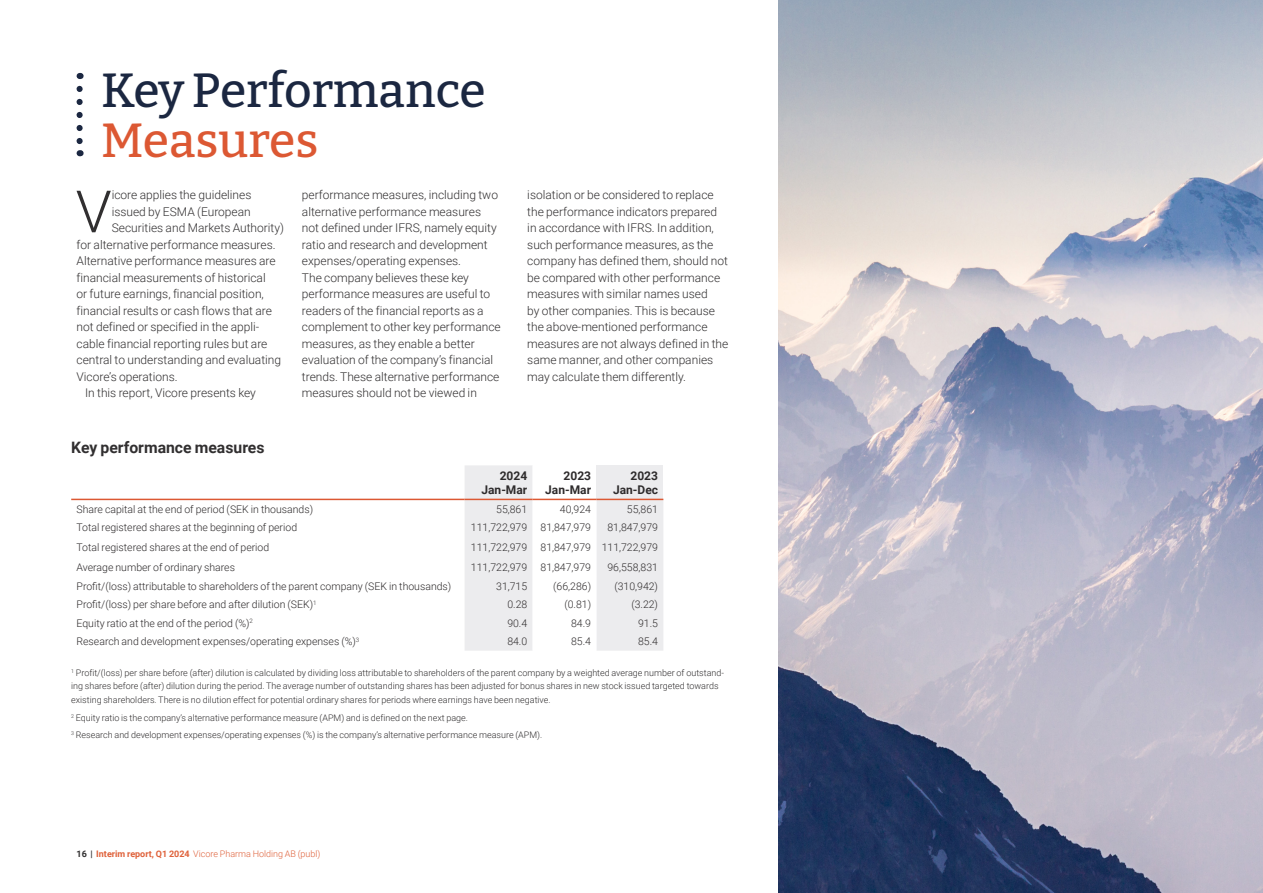
<style>
.page{position:relative;width:1263px;height:893px;background:#fff}
.page>*{position:absolute;margin:0;border:0;box-sizing:border-box;transform-origin:0 0}
.Vicore_-_brödtext__intro{font:300 58.35px "Roboto";color:#312f30}
.Vicore_-_Rubrik_1{font:500 48px/49.5px "Bitter";color:#1b2741}
.Vixtore_-_mellis{font:700 15.75px "Roboto";color:#312f30}
.Vicore_-_brödtext{font:300 12px/16.5px "Roboto";color:#312f30}
.Vicore_-_brödtext__intro-2{font:300 12px "Roboto";color:#312f30}
.Tabell_H1_höger{font:700 12px/14.4px "Roboto";color:#2e2b2c;text-align:right}
.Tabell_bröd{font:300 10.5px "Roboto";color:#2e2b2c}
.Tabell_-_bröd_höger{font:300 10.5px "Roboto";color:#2e2b2c}
.Vicore_-_fotnötter{font:300 9px/13.5px "Roboto";color:#312f30}
.t1{font:300 9px "Roboto";color:#df613a}
.s1{color:#dc5833}
.s2{font-weight:700;color:#312f30}
.s3{font-weight:700}
</style>
<div class="page">
<svg style="left:77px;top:89px;width:6px;height:67px"></svg>
<svg style="left:465px;top:465px;width:198px;height:186px"></svg>
<div style="left:596px;top:465px;width:67px;height:34px;background:#ececee"></div>
<hr style="left:596px;top:499px;width:67px;height:1px;background:#dc5833">
<hr style="left:71px;top:499px;width:394px;height:1px;background:#dc5833">
<hr style="left:465px;top:499px;width:68px;height:1px;background:#dc5833">
<hr style="left:533px;top:499px;width:63px;height:1px;background:#dc5833">
<img style="left:779px;top:0;width:484px;height:893px">
<p class="Vicore_-_Rubrik_1" style="left:101px;top:65px;width:386px">Key Performance<br><span class="s1">Measures</span></p>
<p class="Vicore_-_brödtext__intro" style="left:76px;top:171px;width:38px">V</p>
<p class="Vicore_-_brödtext__intro-2" style="left:112px;top:187px;width:141px">icore applies the guidelines</p>
<p class="Vicore_-_brödtext" style="left:302px;top:186px;width:200px">performance measures, including two alternative performance measures not defined under IFRS, namely equity ratio and research and development expenses/operating expenses.<br>The company believes these key performance measures are useful to readers of the financial reports as a complement to other key performance measures, as they enable a better evaluation of the company’s financial trends. These alternative performance measures should not be viewed in</p>
<p class="Vicore_-_brödtext" style="left:527px;top:186px;width:203px">isolation or be considered to replace the performance indicators prepared in accordance with IFRS. In addition, such performance measures, as the company has defined them, should not be compared with other performance measures with similar names used<br>by other companies. This is because the above-mentioned performance measures are not always defined in the same manner, and other companies may calculate them differently.</p>
<p class="Vicore_-_brödtext__intro-2" style="left:112px;top:203px;width:141px">issued by ESMA (European</p>
<p class="Vicore_-_brödtext__intro-2" style="left:112px;top:220px;width:174px">Securities and Markets Authority)</p>
<p class="Vicore_-_brödtext__intro-2" style="left:77px;top:236px;width:201px">for alternative performance measures.</p>
<p class="Vicore_-_brödtext__intro-2" style="left:77px;top:253px;width:201px">Alternative performance measures are</p>
<p class="Vicore_-_brödtext__intro-2" style="left:77px;top:269px;width:191px">financial measurements of historical</p>
<p class="Vicore_-_brödtext__intro-2" style="left:77px;top:286px;width:189px">or future earnings, financial position,</p>
<p class="Vicore_-_brödtext__intro-2" style="left:77px;top:302px;width:197px">financial results or cash flows that are</p>
<p class="Vicore_-_brödtext__intro-2" style="left:77px;top:319px;width:184px">not defined or specified in the appli-</p>
<p class="Vicore_-_brödtext__intro-2" style="left:77px;top:335px;width:192px">cable financial reporting rules but are</p>
<p class="Vicore_-_brödtext__intro-2" style="left:77px;top:352px;width:206px">central to understanding and evaluating</p>
<p class="Vicore_-_brödtext__intro-2" style="left:77px;top:368px;width:103px">Vicore’s operations.</p>
<p class="Vicore_-_brödtext" style="left:85px;top:384px;width:172px">In this report, Vicore presents key</p>
<p class="Vixtore_-_mellis" style="left:71px;top:436px;width:195px">Key performance measures</p>
<p class="Tabell_H1_höger" style="left:481px;top:468px;width:47px">2024<br>Jan-Mar</p>
<p class="Tabell_H1_höger" style="left:545px;top:468px;width:47px">2023<br>Jan-Mar</p>
<p class="Tabell_H1_höger" style="left:613px;top:468px;width:47px">2023<br>Jan-Dec</p>
<p class="Tabell_bröd" style="left:77px;top:501px;width:238px">Share capital at the end of period (SEK in thousands)</p>
<p class="Tabell_-_bröd_höger" style="left:496px;top:501px;width:33px">55,861</p>
<p class="Tabell_-_bröd_höger" style="left:560px;top:501px;width:33px">40,924</p>
<p class="Tabell_-_bröd_höger" style="left:627px;top:501px;width:33px">55,861</p>
<p class="Tabell_bröd" style="left:77px;top:520px;width:222px">Total registered shares at the beginning of period</p>
<p class="Tabell_-_bröd_höger" style="left:471px;top:520px;width:58px">111,722,979</p>
<p class="Tabell_-_bröd_höger" style="left:540px;top:520px;width:52px">81,847,979</p>
<p class="Tabell_-_bröd_höger" style="left:607px;top:520px;width:52px">81,847,979</p>
<p class="Tabell_bröd" style="left:77px;top:540px;width:194px">Total registered shares at the end of period</p>
<p class="Tabell_-_bröd_höger" style="left:471px;top:540px;width:58px">111,722,979</p>
<p class="Tabell_-_bröd_höger" style="left:540px;top:540px;width:52px">81,847,979</p>
<p class="Tabell_-_bröd_höger" style="left:602px;top:540px;width:58px">111,722,979</p>
<p class="Tabell_bröd" style="left:77px;top:560px;width:160px">Average number of ordinary shares</p>
<p class="Tabell_-_bröd_höger" style="left:471px;top:560px;width:58px">111,722,979</p>
<p class="Tabell_-_bröd_höger" style="left:540px;top:560px;width:52px">81,847,979</p>
<p class="Tabell_-_bröd_höger" style="left:607px;top:560px;width:52px">96,558,831</p>
<p class="Tabell_bröd" style="left:77px;top:579px;width:376px">Profit/(loss) attributable to shareholders of the parent company (SEK in thousands)</p>
<p class="Tabell_-_bröd_höger" style="left:496px;top:579px;width:33px">31,715</p>
<p class="Tabell_-_bröd_höger" style="left:553px;top:579px;width:39px">(66,286)</p>
<p class="Tabell_-_bröd_höger" style="left:614px;top:579px;width:45px">(310,942)</p>
<p class="Tabell_bröd" style="left:77px;top:597px;width:242px">Profit/(loss) per share before and after dilution (SEK)<sup>1</sup></p>
<p class="Tabell_-_bröd_höger" style="left:507px;top:597px;width:21px">0.28</p>
<p class="Tabell_-_bröd_höger" style="left:564px;top:597px;width:28px">(0.81)</p>
<p class="Tabell_-_bröd_höger" style="left:631px;top:597px;width:28px">(3.22)</p>
<p class="Tabell_bröd" style="left:77px;top:616px;width:178px">Equity ratio at the end of the period (%)<sup>2</sup></p>
<p class="Tabell_-_bröd_höger" style="left:507px;top:616px;width:21px">90.4</p>
<p class="Tabell_-_bröd_höger" style="left:571px;top:616px;width:21px">84.9</p>
<p class="Tabell_-_bröd_höger" style="left:638px;top:616px;width:21px">91.5</p>
<p class="Tabell_bröd" style="left:77px;top:634px;width:284px">Research and development expenses/operating expenses (%)<sup>3</sup></p>
<p class="Tabell_-_bröd_höger" style="left:507px;top:634px;width:21px">84.0</p>
<p class="Tabell_-_bröd_höger" style="left:571px;top:634px;width:21px">85.4</p>
<p class="Tabell_-_bröd_höger" style="left:638px;top:634px;width:21px">85.4</p>
<p class="Vicore_-_fotnötter" style="left:71px;top:666px;width:654px"><sup>1</sup> Profit/(loss) per share before (after) dilution is calculated by dividing loss attributable to shareholders of the parent company by a weighted average number of outstand&shy;ing shares before (after) dilution during the period. The average number of outstanding shares has been adjusted for bonus shares in new stock issued targeted towards existing shareholders. There is no dilution effect for potential ordinary shares for periods where earnings have been negative.</p>
<p class="Vicore_-_fotnötter" style="left:71px;top:710px;width:398px"><sup>2</sup> Equity ratio is the company’s alternative performance measure (APM) and is defined on the next page.</p>
<p class="Vicore_-_fotnötter" style="left:71px;top:728px;width:473px"><sup>3</sup> Research and development expenses/operating expenses (%) is the company’s alternative performance measure (APM).</p>
<p class="t1" style="left:77px;top:847px;width:245px"><span class="s2">16 |</span> <span class="s3">Interim report, Q1 2024</span> Vicore Pharma Holding AB (publ)</p>
</div>
